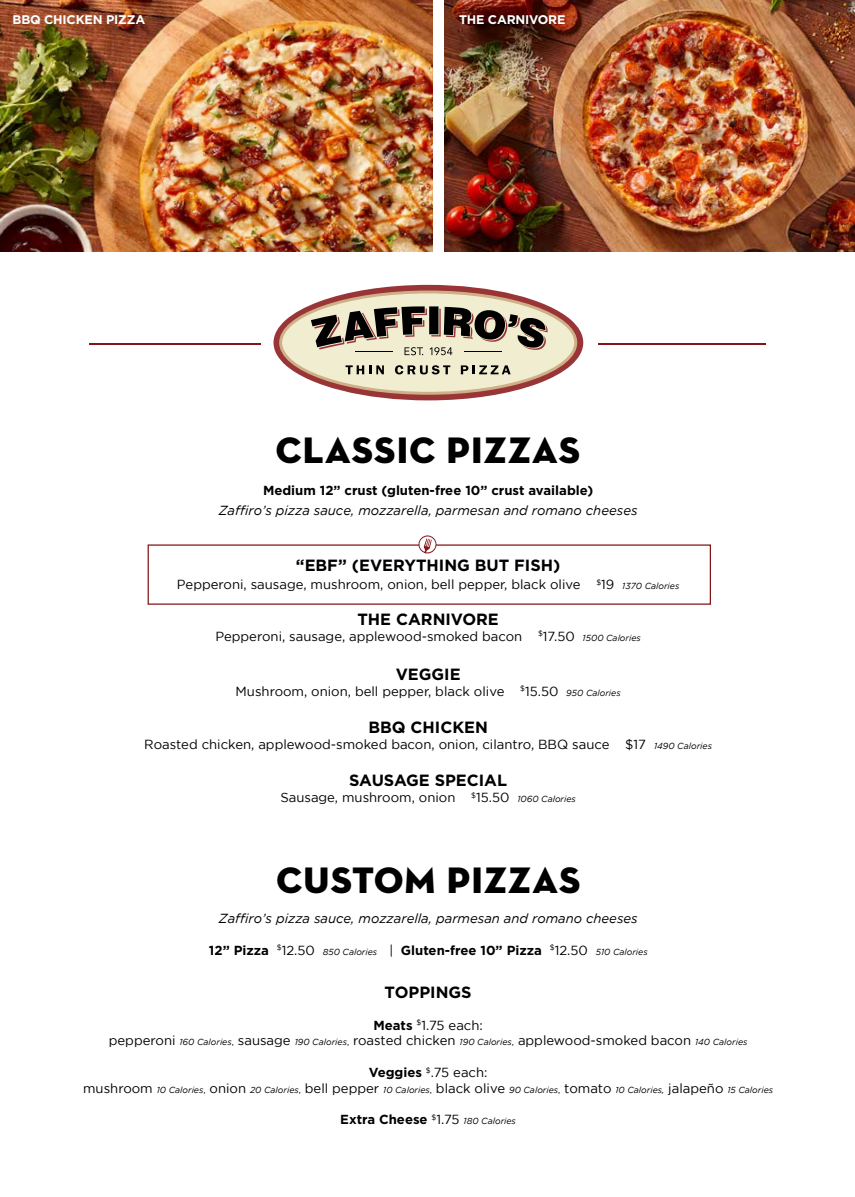
<style>
.page{position:relative;width:855px;height:1197px;background:#fff}
.page>*{position:absolute;margin:0;border:0;box-sizing:border-box;transform-origin:0 0}
.t1{font:37.5px "Neutra Disp Titling";letter-spacing:.03em;color:#000}
.t2{font:700 16.25px "Gotham";color:#000}
.t3{font:13.12px/15.8px "Gotham";color:#000;text-align:center}
.t4{font:700 13.12px "Gotham";color:#000}
.t5{font:italic 13.12px "Gotham";color:#000}
.t6{font:700 12.5px "Gotham";letter-spacing:-.015em;color:#fff}
.t7{font:italic 8.75px "Gotham";color:#000}
.s1{font-style:italic;font-size:8.75px}
.s2{font-weight:400}
.s3{font-weight:400;font-style:italic;font-size:8.75px}
.s4{font-weight:400;font-style:italic}
.s5{font-weight:700}
.s6{font-size:8.75px}
.s7{font-style:normal;font-size:13.12px}
.s8{font-style:normal}
</style>
<div class="page">
<img style="left:445px;top:0;width:410px;height:251px">
<img style="left:1px;top:0;width:432px;height:251px">
<img style="left:0;top:0;width:1px;height:251px">
<svg style="left:274px;top:285px;width:309px;height:115px"></svg>
<hr style="left:89px;top:344px;width:172px;height:1px;background:#821517">
<hr style="left:598px;top:344px;width:168px;height:1px;background:#821517">
<div style="left:148px;top:544px;width:563px;height:61px;border:1px solid #821517"></div>
<svg style="left:418px;top:535px;width:18px;height:18px"></svg>
<p class="t6" style="left:13px;top:11px;width:134px">BBQ CHICKEN PIZZA</p>
<p class="t6" style="left:459px;top:11px;width:108px">THE CARNIVORE</p>
<h1 class="t1" style="left:276px;top:427px;width:306px">CLASSIC PIZZAS</h1>
<p class="t4" style="left:263px;top:482px;width:332px">Medium 12” crust (gluten-free 10” crust available)</p>
<p class="t5" style="left:219px;top:503px;width:420px">Zaffiro’s pizza sauce, mozzarella, parmesan and romano cheeses</p>
<p class="t2" style="left:296px;top:555px;width:266px">“EBF” (EVERYTHING BUT FISH)</p>
<p class="t3" style="left:177px;top:576px;width:504px">Pepperoni, sausage, mushroom, onion, bell pepper, black olive <sup>$</sup>19 <span class="s1">1370 Calories</span></p>
<p class="t2" style="left:357px;top:609px;width:143px">THE CARNIVORE</p>
<p class="t3" style="left:215px;top:628px;width:427px">Pepperoni, sausage, applewood-smoked bacon <sup>$</sup>17.50 <span class="s1">1500 Calories</span></p>
<p class="t2" style="left:396px;top:663px;width:66px">VEGGIE</p>
<p class="t3" style="left:236px;top:683px;width:387px">Mushroom, onion, bell pepper, black olive <sup>$</sup>15.50 <span class="s1">950 Calories</span></p>
<p class="t2" style="left:368px;top:717px;width:121px">BBQ CHICKEN</p>
<p class="t3" style="left:144px;top:736px;width:569px">Roasted chicken, applewood-smoked bacon, onion, cilantro, BBQ sauce $17 <span class="s1">1490 Calories</span></p>
<p class="t2" style="left:349px;top:770px;width:160px">SAUSAGE SPECIAL</p>
<p class="t3" style="left:280px;top:789px;width:297px">Sausage, mushroom, onion <sup>$</sup>15.50 <span class="s1">1060 Calories</span></p>
<h1 class="t1" style="left:277px;top:856px;width:305px">CUSTOM PIZZAS</h1>
<p class="t5" style="left:219px;top:911px;width:420px">Zaffiro’s pizza sauce, mozzarella, parmesan and romano cheeses</p>
<p class="t4" style="left:209px;top:941px;width:440px">12” Pizza <sup>$</sup><span class="s2">12.50</span> <span class="s3">850 Calories</span> <span class="s4">|</span> Gluten-free 10” Pizza <sup>$</sup><span class="s2">12.50</span> <span class="s3">510 Calories</span></p>
<p class="t2" style="left:385px;top:982px;width:89px">TOPPINGS</p>
<p class="t3" style="left:109px;top:1017px;width:640px"><span class="s5">Meats</span> <sup>$</sup>1.75 each:<br>pepperoni <span class="s1">160 Calories</span><span class="s6">,</span> sausage <span class="s1">190 Calories</span><span class="s6">,</span> roasted chicken <span class="s1">190 Calories</span><span class="s6">,</span> applewood-smoked bacon <span class="s1">140 Calories</span></p>
<p class="t3" style="left:369px;top:1064px;width:120px"><span class="s5">Veggies</span> <sup>$</sup>.75 each:</p>
<p class="t7" style="left:83px;top:1085px;width:692px"><span class="s7">mushroom</span> 10 Calories<span class="s8">,</span> <span class="s7">onion</span> 20 Calories<span class="s8">,</span> <span class="s7">bell pepper</span> 10 Calories<span class="s8">,</span> <span class="s7">black olive</span> 90 Calories<span class="s8">,</span> <span class="s7">tomato</span> 10 Calories, <span class="s7">jalapeño</span> 15 Calories</p>
<p class="t4" style="left:340px;top:1111px;width:177px">Extra Cheese <sup>$</sup><span class="s2">1.75</span> <span class="s3">180 Calories</span></p>
</div>
